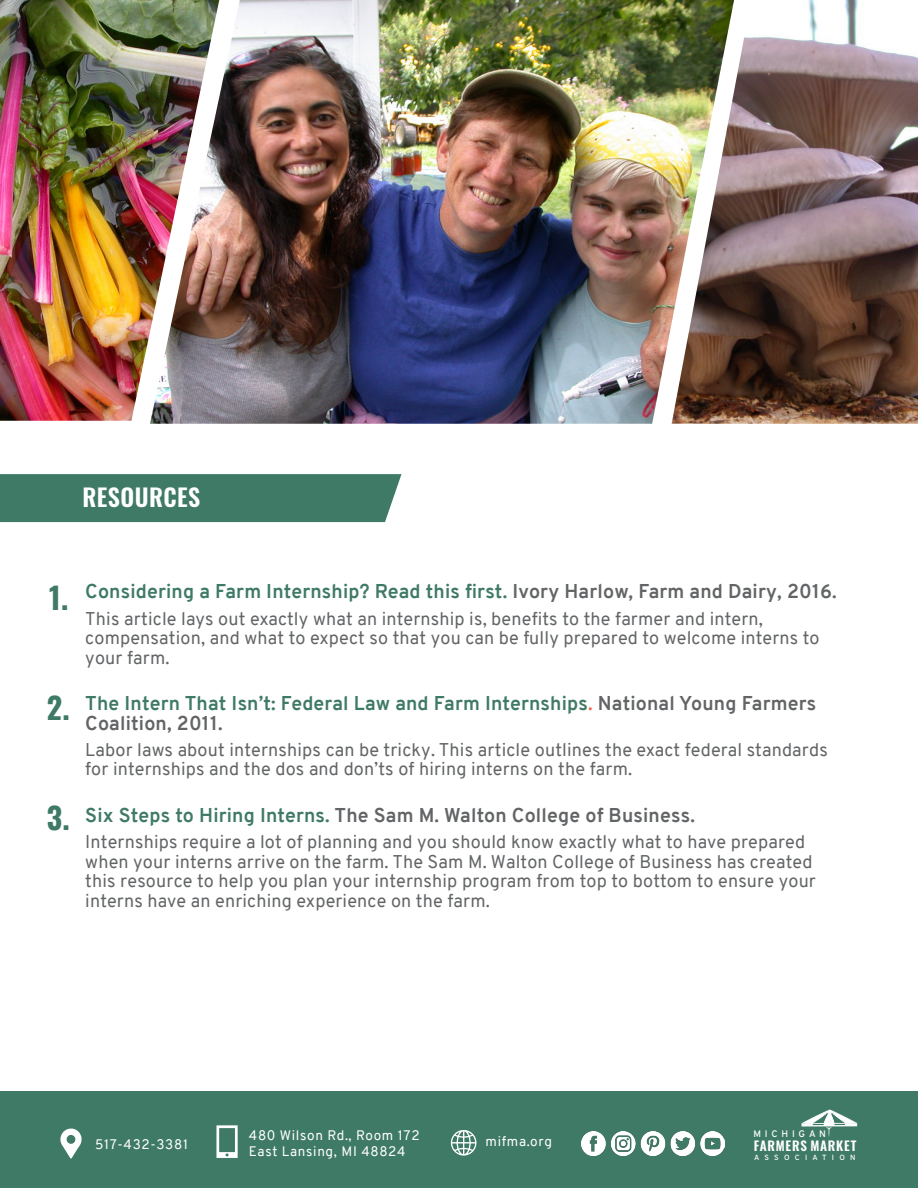
<style>
.page{position:relative;width:918px;height:1188px;background:#fff}
.page>*{position:absolute;margin:0;border:0;box-sizing:border-box;transform-origin:0 0}
.Tip_Numbers{font:700 30px "Oswald";color:#3f7a66}
.Headings{font:600 24px "Oswald";letter-spacing:.02em;color:#fff}
.Resources_heading{font:700 19.5px/19.5px "Overpass";letter-spacing:.01em;color:#3f7a66}
.Resources_heading-2{font:700 19.5px "Overpass";letter-spacing:.01em;color:#626466}
.resources_copy{font:18px/19.5px "Overpass";letter-spacing:.01em;color:#626466}
.Contact_info{font:13.5px/15.6px "Overpass";letter-spacing:.05em;color:#fff}
.t1{font:600 12.9px "Oswald";letter-spacing:.06em;color:#fff}
.t2{font:600 9.45px "Overpass";letter-spacing:.4em;color:#fff}
.t3{font:600 7.5px "Overpass";letter-spacing:.7em;color:#fff}
.s1{color:#626466}
.s2{color:#ed6c52}
.s3{color:#3f7a66}
</style>
<div class="page">
<div style="left:0;top:474px;width:401px;height:48px;background:#3f7a66"></div>
<img style="left:150px;top:0;width:522px;height:424px">
<img style="left:672px;top:0;width:246px;height:424px">
<img style="left:0;top:0;width:219px;height:421px">
<div style="left:0;top:1092px;width:918px;height:96px;background:#3f7a66"></div>
<img style="left:582px;top:1131px;width:142px;height:25px">
<svg style="left:60px;top:1129px;width:22px;height:30px"></svg>
<svg style="left:216px;top:1125px;width:22px;height:33px"></svg>
<svg style="left:451px;top:1130px;width:25px;height:26px"></svg>
<svg style="left:801px;top:1110px;width:56px;height:27px"></svg>
<p class="Headings" style="left:82px;top:484px;width:119px">RESOURCES</p>
<p class="Tip_Numbers" style="left:49px;top:582px;width:21px">1.</p>
<p class="Tip_Numbers" style="left:47px;top:692px;width:25px">2.</p>
<p class="Tip_Numbers" style="left:47px;top:802px;width:25px">3.</p>
<p class="Resources_heading" style="left:85px;top:582px;width:753px">Considering a Farm Internship? Read this first. <span class="s1">Ivory Harlow, Farm and Dairy, 2016.</span></p>
<p class="resources_copy" style="left:85px;top:609px;width:736px">This article lays out exactly what an internship is, benefits to the farmer and intern, compensation, and what to expect so that you can be fully prepared to welcome interns to your farm.</p>
<p class="Resources_heading" style="left:85px;top:694px;width:733px">The Intern That Isn’t: Federal Law and Farm Internships<span class="s2">.</span> <span class="s1">National Young Farmers<br>Coalition, 2011.</span></p>
<p class="resources_copy" style="left:85px;top:740px;width:744px">Labor laws about internships can be tricky. This article outlines the exact federal standards for internships and the dos and don’ts of hiring interns on the farm.</p>
<p class="Resources_heading-2" style="left:85px;top:801px;width:611px"><span class="s3">Six Steps to Hiring Interns.</span> The Sam M. Walton College of Business.</p>
<p class="resources_copy" style="left:85px;top:832px;width:732px">Internships require a lot of planning and you should know exactly what to have prepared when your interns arrive on the farm. The Sam M. Walton College of Business has created this resource to help you plan your internship program from top to bottom to ensure your interns have an enriching experience on the farm.</p>
<p class="Contact_info" style="left:95px;top:1136px;width:94px">517-432-3381</p>
<p class="Contact_info" style="left:249px;top:1128px;width:172px">480 Wilson Rd., Room 172<br>East Lansing, MI 48824</p>
<p class="Contact_info" style="left:486px;top:1134px;width:68px">mifma.org</p>
<p class="t1" style="left:754px;top:1139px;width:104px">FARMERS MARKET</p>
<p class="t2" style="left:753px;top:1127px;width:74px">MICHIGAN</p>
<p class="t3" style="left:754px;top:1152px;width:103px">ASSOCIATION</p>
</div>
